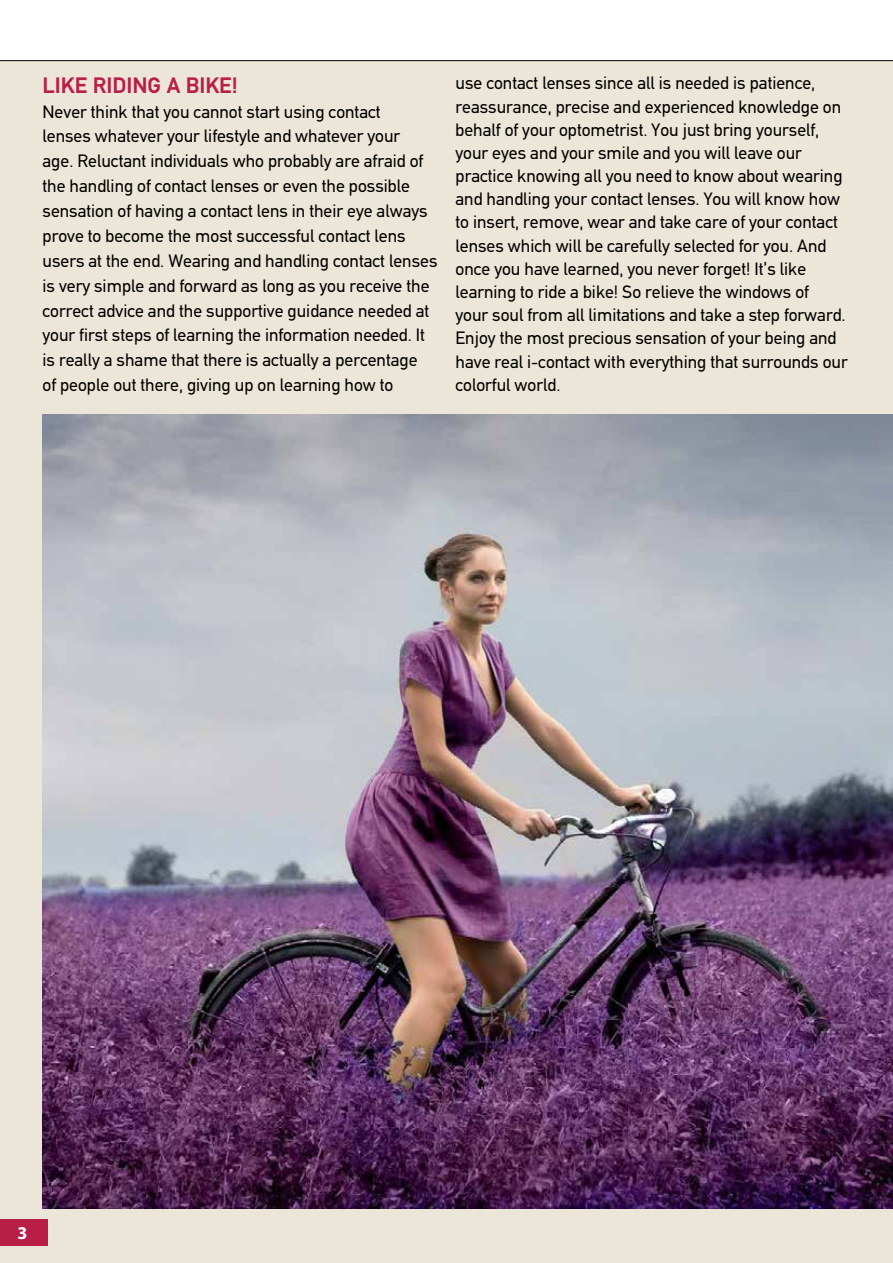
<style>
.page{position:relative;width:893px;height:1263px;background:#ebe6d7}
.page>*{position:absolute;margin:0;border:0;box-sizing:border-box;transform-origin:0 0}
.t1{font:700 22.5px "PF Din Text";color:#b91e49}
.t2{font:18px/23.2px "PF Din Text";color:#000}
.t3{font:700 18px "Myriad Pro";color:#fff}
</style>
<div class="page">
<img style="left:43px;top:415px;width:850px;height:794px">
<div style="left:0;top:0;width:893px;height:61px;background:#fff"></div>
<div style="left:0;top:1219px;width:47px;height:26px;background:#b91e49"></div>
<p class="t1" style="left:43px;top:72px;width:197px">LIKE RIDING A BIKE!</p>
<p class="t2" style="left:43px;top:99px;width:396px;line-height:24.9px">Never think that you cannot start using contact<br>lenses whatever your lifestyle and whatever your<br>age. Reluctant individuals who probably are afraid of the handling of contact lenses or even the possible sensation of having a contact lens in their eye always prove to become the most successful contact lens users at the end. Wearing and handling contact lenses is very simple and forward as long as you receive the correct advice and the supportive guidance needed at your first steps of learning the information needed. It is really a shame that there is actually a percentage<br>of people out there, giving up on learning how to</p>
<p class="t2" style="left:455px;top:72px;width:394px">use contact lenses since all is needed is patience, reassurance, precise and experienced knowledge on behalf of your optometrist. You just bring yourself, your eyes and your smile and you will leave our practice knowing all you need to know about wearing and handling your contact lenses. You will know how to insert, remove, wear and take care of your contact lenses which will be carefully selected for you. And once you have learned, you never forget! It’s like learning to ride a bike! So relieve the windows of<br>your soul from all limitations and take a step forward.<br>Enjoy the most precious sensation of your being and have real i-contact with everything that surrounds our colorful world.</p>
<p class="t3" style="left:18px;top:1221px;width:11px">3</p>
</div>
